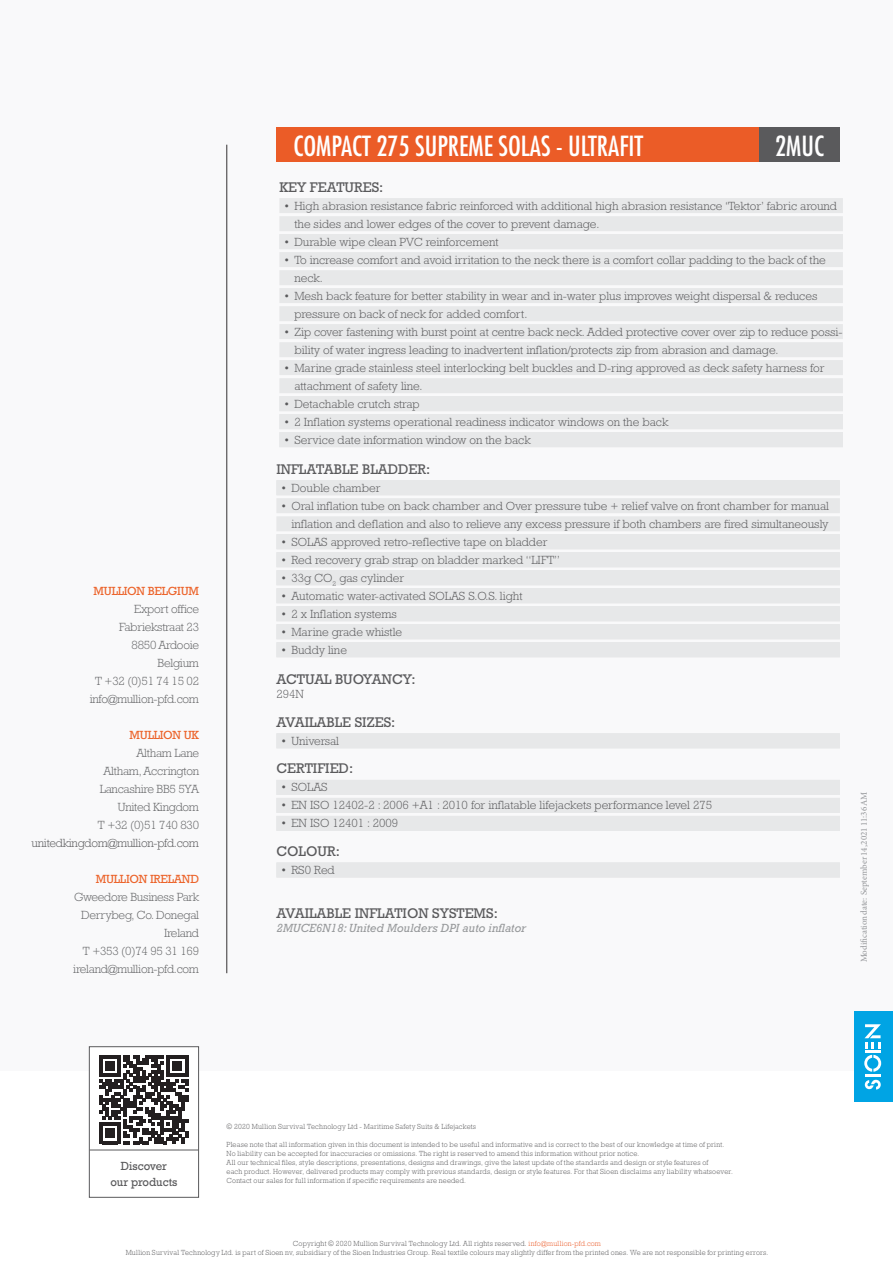
<style>
.page{position:relative;width:893px;height:1263px;background:#fff}
.page>*{position:absolute;margin:0;border:0;box-sizing:border-box;transform-origin:0 0}
.t1{font:condensed 27px "Futura Std";color:#fff}
.t2{font:14.25px "Rockwell Std";color:#5a5a5c}
.t3{font:300 12px/18px "Rockwell Std";color:#5a5a5c}
.t4{font:300 12px/18px "Rockwell Std";letter-spacing:-.02em;color:#626365;text-align:right}
.t5{font:italic 12px "Rockwell Std";color:#989a9c}
.t6{font:12px "Rockwell Std";letter-spacing:-.02em;color:#ec642b}
.t7{font:300 12px "Rockwell Std";letter-spacing:-.02em;color:#5a5a5c}
.t8{font:12px/16.5px "Rockwell Std";color:#5a5a5c;text-align:center;scale:.95 1}
.t9{font:9px "Minion Pro";color:#949699}
.t10{font:300 7.5px/9px "Rockwell Std";letter-spacing:.025em;color:#5a5a5c;text-align:center;scale:.95 1}
.s1{color:#eb5b28}
</style>
<div class="page">
<div style="left:0;top:0;width:893px;height:1070px;background:#f9f9fa"></div>
<hr style="left:227px;top:145px;width:1px;height:828px;background:#343233">
<div style="left:854px;top:1011px;width:39px;height:90px;background:#00a4e4"></div>
<svg style="left:865px;top:1080px;width:16px;height:9px"></svg>
<svg style="left:864px;top:1055px;width:17px;height:17px"></svg>
<hr style="left:865px;top:1074px;width:15px;height:3px;background:#fff">
<hr style="left:865px;top:1049px;width:16px;height:3px;background:#fff">
<svg style="left:864px;top:1024px;width:17px;height:24px"></svg>
<div style="left:89px;top:1047px;width:110px;height:150px;background:#fff"></div>
<svg style="left:99px;top:1055px;width:89px;height:89px"></svg>
<div style="left:89px;top:1046px;width:110px;height:151px;border:1px solid #5a5a5c"></div>
<hr style="left:90px;top:1150px;width:109px;height:1px;background:#5a5a5c">
<div style="left:276px;top:128px;width:483px;height:34px;background:#eb5c27"></div>
<div style="left:759px;top:128px;width:81px;height:34px;background:#5a5a5c"></div>
<div style="left:279px;top:198px;width:564px;height:15px;background:#e7e8e9"></div>
<div style="left:279px;top:216px;width:564px;height:15px;background:#e7e8e9"></div>
<div style="left:279px;top:234px;width:564px;height:15px;background:#e7e8e9"></div>
<div style="left:279px;top:252px;width:564px;height:15px;background:#e7e8e9"></div>
<div style="left:279px;top:270px;width:564px;height:15px;background:#e7e8e9"></div>
<div style="left:279px;top:288px;width:564px;height:15px;background:#e7e8e9"></div>
<div style="left:279px;top:306px;width:564px;height:15px;background:#e7e8e9"></div>
<div style="left:279px;top:324px;width:564px;height:15px;background:#e7e8e9"></div>
<div style="left:279px;top:342px;width:564px;height:15px;background:#e7e8e9"></div>
<div style="left:279px;top:360px;width:564px;height:15px;background:#e7e8e9"></div>
<div style="left:279px;top:378px;width:564px;height:15px;background:#e7e8e9"></div>
<div style="left:279px;top:396px;width:564px;height:15px;background:#e7e8e9"></div>
<div style="left:279px;top:414px;width:564px;height:15px;background:#e7e8e9"></div>
<div style="left:279px;top:432px;width:564px;height:15px;background:#e7e8e9"></div>
<div style="left:276px;top:480px;width:564px;height:15px;background:#e7e8e9"></div>
<div style="left:276px;top:498px;width:564px;height:15px;background:#e7e8e9"></div>
<div style="left:276px;top:516px;width:564px;height:15px;background:#e7e8e9"></div>
<div style="left:276px;top:534px;width:564px;height:15px;background:#e7e8e9"></div>
<div style="left:276px;top:552px;width:564px;height:15px;background:#e7e8e9"></div>
<div style="left:276px;top:570px;width:564px;height:15px;background:#e7e8e9"></div>
<div style="left:276px;top:588px;width:564px;height:15px;background:#e7e8e9"></div>
<div style="left:276px;top:606px;width:564px;height:15px;background:#e7e8e9"></div>
<div style="left:276px;top:624px;width:564px;height:15px;background:#e7e8e9"></div>
<div style="left:276px;top:642px;width:564px;height:15px;background:#e7e8e9"></div>
<div style="left:276px;top:733px;width:564px;height:15px;background:#e7e8e9"></div>
<div style="left:276px;top:780px;width:564px;height:15px;background:#e7e8e9"></div>
<div style="left:276px;top:798px;width:564px;height:15px;background:#e7e8e9"></div>
<div style="left:276px;top:816px;width:564px;height:15px;background:#e7e8e9"></div>
<div style="left:276px;top:862px;width:564px;height:15px;background:#e7e8e9"></div>
<p class="t6" style="left:94px;top:584px;width:107px">MULLION BELGIUM</p>
<p class="t4" style="left:90px;top:600px;width:111px">Export office<br>Fabriekstraat 23<br>8850 Ardooie<br>Belgium<br>T +32 (0)51 74 15 02 info@mullion-pfd.com</p>
<p class="t6" style="left:130px;top:728px;width:71px">MULLION UK</p>
<p class="t4" style="left:98px;top:744px;width:103px">Altham Lane<br>Altham, Accrington<br>Lancashire BB5 5YA<br>United Kingdom<br>T +32 (0)51 740 830</p>
<p class="t7" style="left:32px;top:836px;width:169px">unitedkingdom@mullion-pfd.com</p>
<p class="t6" style="left:96px;top:872px;width:105px">MULLION IRELAND</p>
<p class="t4" style="left:73px;top:888px;width:127px">Gweedore Business Park<br>Derrybeg, Co. Donegal<br>Ireland<br>T +353 (0)74 95 31 169 ireland@mullion-pfd.com</p>
<h1 class="t1" style="left:293px;top:128px;width:351px">COMPACT 275 SUPREME SOLAS - ULTRAFIT</h1>
<h1 class="t1" style="left:775px;top:128px;width:50px">2MUC</h1>
<p class="t2" style="left:279px;top:179px;width:106px">KEY FEATURES:</p>
<p class="t3" style="left:294px;top:197px;width:544px;text-indent:-10px">• High abrasion resistance fabric reinforced with additional high abrasion resistance ‘Tektor’ fabric around the sides and lower edges of the cover to prevent damage.</p>
<p class="t3" style="left:284px;top:233px;width:216px">• Durable wipe clean PVC reinforcement</p>
<p class="t3" style="left:294px;top:251px;width:533px;text-indent:-10px">• To increase comfort and avoid irritation to the neck there is a comfort collar padding to the back of the neck.</p>
<p class="t3" style="left:294px;top:287px;width:524px;text-indent:-10px">• Mesh back feature for better stability in wear and in-water plus improves weight dispersal &amp; reduces pressure on back of neck for added comfort.</p>
<p class="t3" style="left:294px;top:323px;width:550px;text-indent:-10px">• Zip cover fastening with burst point at centre back neck. Added protective cover over zip to reduce possi&shy;bility of water ingress leading to inadvertent inflation/protects zip from abrasion and damage.</p>
<p class="t3" style="left:294px;top:359px;width:532px;text-indent:-10px">• Marine grade stainless steel interlocking belt buckles and D-ring approved as deck safety harness for attachment of safety line.</p>
<p class="t3" style="left:284px;top:395px;width:137px">• Detachable crutch strap</p>
<p class="t3" style="left:284px;top:413px;width:386px">• 2 Inflation systems operational readiness indicator windows on the back</p>
<p class="t3" style="left:284px;top:431px;width:248px">• Service date information window on the back</p>
<p class="t2" style="left:276px;top:461px;width:155px">INFLATABLE BLADDER:</p>
<p class="t3" style="left:281px;top:479px;width:101px">• Double chamber</p>
<p class="t3" style="left:281px;top:497px;width:550px;text-align:right">• Oral inflation tube on back chamber and Over pressure tube + relief valve on front chamber for manual inflation and deflation and also to relieve any excess pressure if both chambers are fired simultaneously</p>
<p class="t3" style="left:281px;top:533px;width:268px">• SOLAS approved retro-reflective tape on bladder</p>
<p class="t3" style="left:281px;top:551px;width:281px">• Red recovery grab strap on bladder marked “LIFT”</p>
<p class="t3" style="left:281px;top:569px;width:125px">• 33g CO<sub>2</sub> gas cylinder</p>
<p class="t3" style="left:281px;top:587px;width:243px">• Automatic water-activated SOLAS S.O.S. light</p>
<p class="t3" style="left:281px;top:605px;width:118px">• 2 x Inflation systems</p>
<p class="t3" style="left:281px;top:623px;width:123px">• Marine grade whistle</p>
<p class="t3" style="left:281px;top:641px;width:68px">• Buddy line</p>
<p class="t2" style="left:276px;top:671px;width:141px">ACTUAL BUOYANCY:</p>
<p class="t3" style="left:276px;top:685px;width:29px">294N</p>
<p class="t2" style="left:276px;top:714px;width:120px">AVAILABLE SIZES:</p>
<p class="t3" style="left:281px;top:732px;width:60px">• Universal</p>
<p class="t2" style="left:276px;top:760px;width:78px">CERTIFIED:</p>
<p class="t3" style="left:281px;top:778px;width:48px">• SOLAS</p>
<p class="t3" style="left:281px;top:796px;width:433px">• EN ISO 12402-2 : 2006 +A1 : 2010 for inflatable lifejackets performance level 275</p>
<p class="t3" style="left:281px;top:814px;width:119px">• EN ISO 12401 : 2009</p>
<p class="t2" style="left:276px;top:843px;width:65px">COLOUR:</p>
<p class="t3" style="left:281px;top:861px;width:55px">• RS0 Red</p>
<p class="t2" style="left:276px;top:904px;width:223px">AVAILABLE INFLATION SYSTEMS:</p>
<p class="t5" style="left:276px;top:921px;width:251px">2MUCE6N18: United Moulders DPI auto inflator</p>
<p class="t9" style="left:859px;top:962px;width:172px;rotate:-90deg">Modification date: September 14, 2021 11:36 AM</p>
<p class="t8" style="left:110px;top:1157px;width:72px">Discover our products</p>
<p class="t10" style="left:227px;top:1122px;width:264px">© 2020 Mullion Survival Technology Ltd - Maritime Safety Suits &amp; Lifejackets</p>
<p class="t10" style="left:227px;top:1140px;width:534px;text-align:left">Please note that all information given in this document is intended to be useful and informative and is correct to the best of our knowledge at time of print.<br>No liability can be accepted for inaccuracies or omissions. The right is reserved to amend this information without prior notice.<br>All our technical files, style descriptions, presentations, designs and drawings, give the latest update of the standards and design or style features of<br>each product. However, delivered products may comply with previous standards, design or style features. For that Sioen disclaims any liability whatsoever.<br>Contact our sales for full information if specific requirements are needed.</p>
<p class="t10" style="left:126px;top:1239px;width:678px">Copyright © 2020 Mullion Survival Technology Ltd. All rights reserved. <span class="s1">info@mullion-pfd.com<br></span>Mullion Survival Technology Ltd. is part of Sioen nv, subsidiary of the Sioen Industries Group. Real textile colours may slightly differ from the printed ones. We are not responsible for printing errors.</p>
</div>
